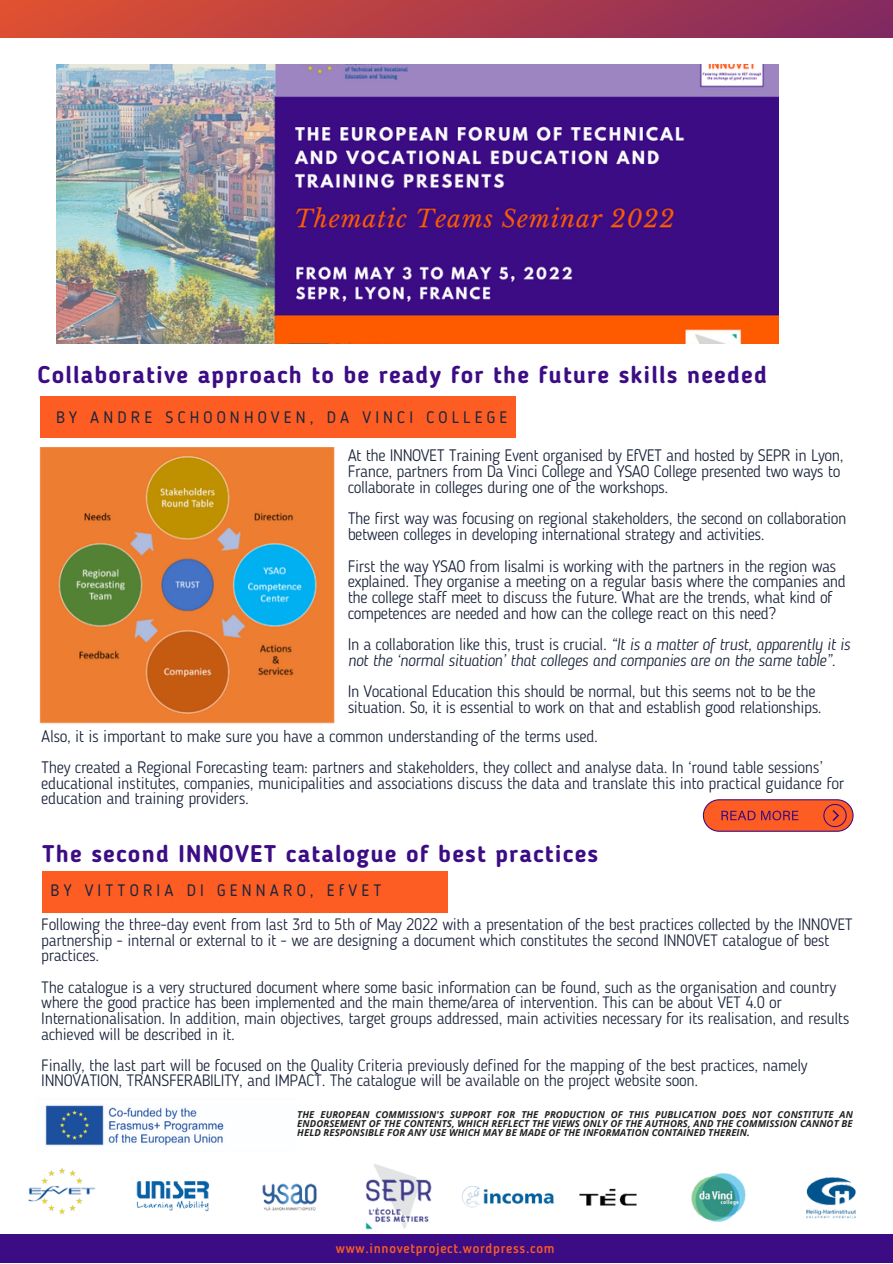
<style>
.page{position:relative;width:893px;height:1264px;background:#fff}
.page>*{position:absolute;margin:0;border:0;box-sizing:border-box;transform-origin:0 0}
.t1{font:700 24px "Blogger Sans";letter-spacing:.05em;color:#3c0c84}
.t2{font:300 16.5px/15.8px "Blogger Sans";letter-spacing:-.025em;color:#1b253c}
.t3{font:italic 300 16.5px/15.8px "Blogger Sans";letter-spacing:-.025em;color:#1b253c}
.t4{font:16.5px "Blogger Sans";letter-spacing:.25em;color:#1b253c}
.t5{font:300 16.35px/15.6px "Blogger Sans";letter-spacing:-.02em;color:#1b253c}
.t6{font:500 13.5px "Blogger Sans";letter-spacing:.05em;color:#fd5d22}
.t7{font:italic 700 9.6px/9.1px "Open Sans";letter-spacing:.01em;color:#222;text-align:justify}
.s1{font-style:normal}
</style>
<div class="page">
<div style="left:0;top:1234px;width:892px;height:28px;background:#3c0c84"></div>
<div style="left:0;top:0;width:892px;height:37px;background:linear-gradient(to right,#df5131,#822961)"></div>
<div style="left:42px;top:871px;width:406px;height:41px;background:#fd5d22"></div>
<img style="left:40px;top:447px;width:295px;height:277px">
<img style="left:56px;top:65px;width:722px;height:279px">
<svg style="left:702px;top:799px;width:151px;height:32px;background:#e45b39"></svg>
<div style="left:40px;top:396px;width:476px;height:41px;background:#fd5d22"></div>
<img style="left:28px;top:1168px;width:68px;height:47px">
<img style="left:136px;top:1181px;width:74px;height:31px">
<img style="left:262px;top:1183px;width:55px;height:28px">
<img style="left:365px;top:1164px;width:67px;height:66px">
<img style="left:579px;top:1188px;width:58px;height:18px">
<img style="left:461px;top:1186px;width:93px;height:22px">
<img style="left:691px;top:1173px;width:55px;height:49px">
<img style="left:806px;top:1177px;width:50px;height:42px">
<img style="left:45px;top:1105px;width:179px;height:41px">
<h1 class="t1" style="left:38px;top:364px;width:730px">Collaborative approach to be ready for the future skills needed</h1>
<p class="t4" style="left:56px;top:410px;width:452px">BY ANDRE SCHOONHOVEN, DA VINCI COLLEGE</p>
<p class="t2" style="left:347px;top:449px;width:497px">At the INNOVET Training Event organised by EfVET and hosted by SEPR in Lyon,<br>France, partners from Da Vinci College and YSAO College presented two ways to collaborate in colleges during one of the workshops.</p>
<p class="t2" style="left:347px;top:512px;width:500px">The first way was focusing on regional stakeholders, the second on collaboration between colleges in developing international strategy and activities.</p>
<p class="t2" style="left:347px;top:559px;width:500px">First the way YSAO from Iisalmi is working with the partners in the region was explained. They organise a meeting on a regular basis where the companies and the college staff meet to discuss the future. What are the trends, what kind of competences are needed and how can the college react on this need?</p>
<p class="t3" style="left:347px;top:638px;width:504px"><span class="s1">In a collaboration like this, trust is crucial.</span> “It is a matter of trust, apparently it is not the ‘normal situation’ that colleges and companies are on the same table”.</p>
<p class="t2" style="left:347px;top:685px;width:475px">In Vocational Education this should be normal, but this seems not to be the situation. So, it is essential to work on that and establish good relationships.</p>
<p class="t2" style="left:41px;top:721px;width:783px;line-height:31.5px">Also, it is important to make sure you have a common understanding of the terms used.<br>They created a Regional Forecasting team: partners and stakeholders, they collect and analyse data. In ‘round table sessions’</p>
<p class="t2" style="left:41px;top:776px;width:804px">educational institutes, companies, municipalities and associations discuss the data and translate this into practical guidance for education and training providers.</p>
<h1 class="t1" style="left:42px;top:844px;width:557px">The second INNOVET catalogue of best practices</h1>
<p class="t4" style="left:51px;top:883px;width:332px">BY VITTORIA DI GENNARO, EfVET</p>
<p class="t5" style="left:41px;top:917px;width:813px">Following the three-day event from last 3rd to 5th of May 2022 with a presentation of the best practices collected by the INNOVET partnership - internal or external to it - we are designing a document which constitutes the second INNOVET catalogue of best practices.</p>
<p class="t5" style="left:41px;top:980px;width:809px">The catalogue is a very structured document where some basic information can be found, such as the organisation and country where the good practice has been implemented and the main theme/area of intervention. This can be about VET 4.0 or Internationalisation. In addition, main objectives, target groups addressed, main activities necessary for its realisation, and results achieved will be described in it.</p>
<p class="t5" style="left:41px;top:1058px;width:767px">Finally, the last part will be focused on the Quality Criteria previously defined for the mapping of the best practices, namely<br>INNOVATION, TRANSFERABILITY, and IMPACT. The catalogue will be available on the project website soon.</p>
<p class="t7" style="left:297px;top:1109px;width:557px">THE EUROPEAN COMMISSION'S SUPPORT FOR THE PRODUCTION OF THIS PUBLICATION DOES NOT CONSTITUTE AN ENDORSEMENT OF THE CONTENTS, WHICH REFLECT THE VIEWS ONLY OF THE AUTHORS, AND THE COMMISSION CANNOT BE HELD RESPONSIBLE FOR ANY USE WHICH MAY BE MADE OF THE INFORMATION CONTAINED THEREIN.</p>
<p class="t6" style="left:336px;top:1242px;width:220px">www.innovetproject.wordpress.com</p>
</div>
